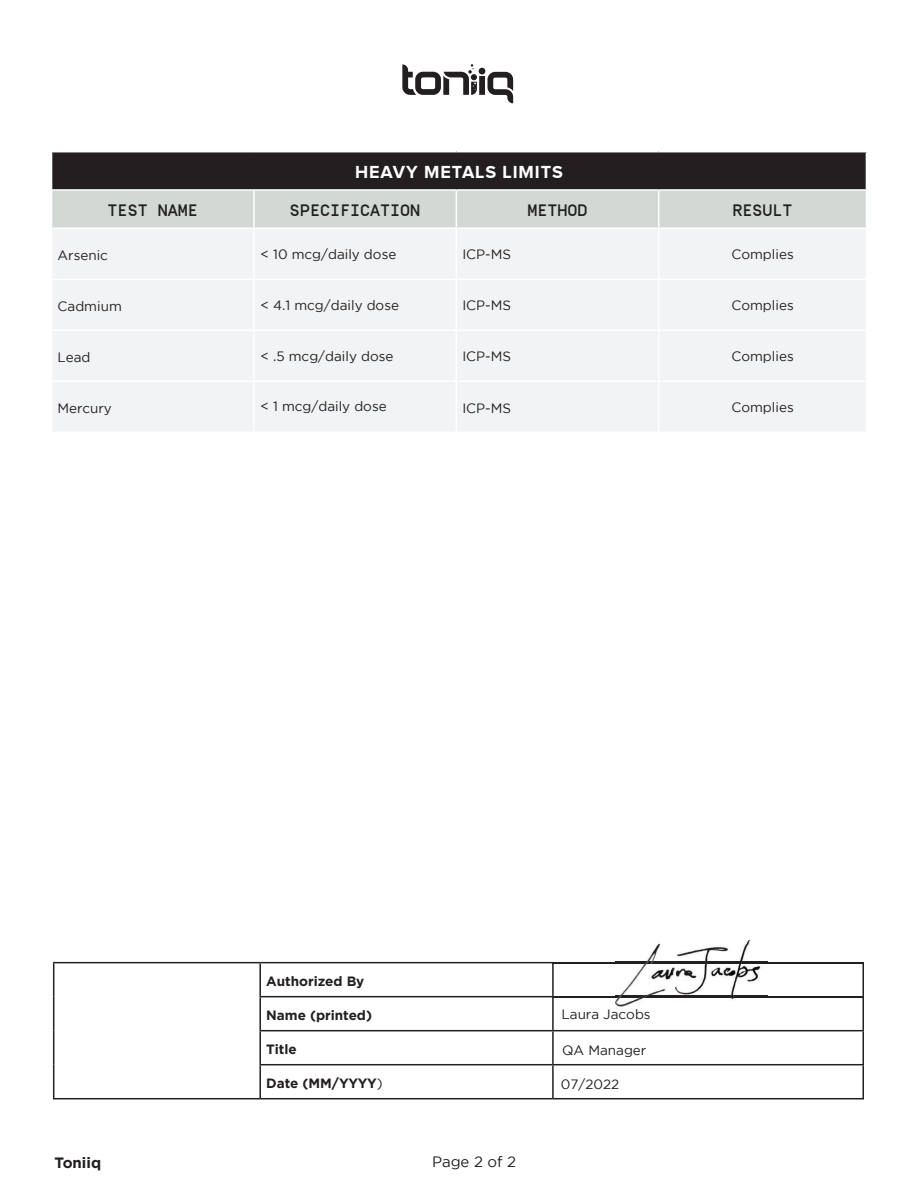
<style>
.page{position:relative;width:918px;height:1188px;background:#fff}
.page>*{position:absolute;margin:0;border:0;box-sizing:border-box;transform-origin:0 0}
.t1{font:700 18px "Proxima Nova A";letter-spacing:.05em;color:#fff}
.t2{font:500 16.5px "Simplon Mono Trial";color:#231f20}
.t3{font:15px "Gotham";color:#231f20}
.t4{font:700 15px "Gotham";color:#231f20}
.t5{font:13.5px "Gotham";color:#211f1f}
.t6{font:700 13.5px "Gotham";color:#231f20}
.t7{font:13.5px "Gotham";color:#241f21}
.t8{font:13.5px "Gotham";color:#231f20}
.s1{font-weight:400}
</style>
<div class="page">
<svg style="left:54px;top:963px;width:808px;height:135px"></svg>
<hr style="left:862px;top:1065px;width:2px;height:33px;background:#231f20">
<hr style="left:553px;top:1098px;width:311px;height:1px;background:#231f20">
<hr style="left:53px;top:962px;width:207px;height:1px;background:#231f20">
<hr style="left:53px;top:963px;width:1px;height:34px;background:#231f20">
<hr style="left:53px;top:997px;width:1px;height:34px;background:#231f20">
<hr style="left:53px;top:1031px;width:1px;height:34px;background:#231f20">
<hr style="left:53px;top:1065px;width:1px;height:33px;background:#231f20">
<hr style="left:53px;top:1098px;width:207px;height:1px;background:#231f20">
<hr style="left:259px;top:1065px;width:2px;height:33px;background:#231f20">
<hr style="left:552px;top:1065px;width:2px;height:33px;background:#231f20">
<hr style="left:260px;top:1098px;width:293px;height:1px;background:#231f20">
<hr style="left:260px;top:962px;width:293px;height:1px;background:#231f20">
<hr style="left:259px;top:963px;width:2px;height:33px;background:#231f20">
<hr style="left:552px;top:997px;width:2px;height:33px;background:#231f20">
<hr style="left:259px;top:1031px;width:2px;height:33px;background:#231f20">
<hr style="left:259px;top:1064px;width:294px;height:1px;background:#231f20">
<hr style="left:553px;top:962px;width:311px;height:1px;background:#231f20">
<hr style="left:552px;top:963px;width:2px;height:33px;background:#231f20">
<hr style="left:862px;top:963px;width:2px;height:33px;background:#231f20">
<hr style="left:259px;top:996px;width:294px;height:1px;background:#231f20">
<hr style="left:259px;top:997px;width:2px;height:33px;background:#231f20">
<hr style="left:553px;top:996px;width:311px;height:1px;background:#231f20">
<hr style="left:862px;top:997px;width:2px;height:33px;background:#231f20">
<hr style="left:259px;top:1030px;width:294px;height:1px;background:#231f20">
<hr style="left:553px;top:1030px;width:311px;height:1px;background:#231f20">
<hr style="left:552px;top:1031px;width:2px;height:33px;background:#231f20">
<hr style="left:862px;top:1031px;width:2px;height:33px;background:#231f20">
<hr style="left:553px;top:1064px;width:311px;height:1px;background:#231f20">
<svg style="left:402px;top:64px;width:111px;height:39px"></svg>
<div style="left:52px;top:152px;width:814px;height:38px;background:#231f20"></div>
<div style="left:52px;top:191px;width:814px;height:36px;background:#d2d9d4"></div>
<div style="left:53px;top:229px;width:812px;height:202px;background:#f2f3f4"></div>
<hr style="left:658px;top:191px;width:1px;height:36px;background:#fff">
<hr style="left:51px;top:189px;width:203px;height:2px;background:#fff">
<hr style="left:254px;top:189px;width:202px;height:2px;background:#fff">
<hr style="left:253px;top:191px;width:2px;height:36px;background:#fff">
<hr style="left:456px;top:189px;width:203px;height:2px;background:#fff">
<hr style="left:456px;top:191px;width:1px;height:36px;background:#fff">
<hr style="left:659px;top:189px;width:208px;height:2px;background:#fff">
<hr style="left:253px;top:229px;width:2px;height:50px;background:#fff">
<hr style="left:456px;top:229px;width:1px;height:50px;background:#fff">
<hr style="left:456px;top:280px;width:1px;height:50px;background:#fff">
<hr style="left:456px;top:331px;width:1px;height:50px;background:#fff">
<hr style="left:456px;top:382px;width:1px;height:50px;background:#fff">
<hr style="left:456px;top:279px;width:202px;height:1px;background:#fff">
<hr style="left:456px;top:330px;width:203px;height:1px;background:#fff">
<hr style="left:456px;top:381px;width:203px;height:1px;background:#fff">
<hr style="left:658px;top:229px;width:1px;height:50px;background:#fff">
<hr style="left:658px;top:280px;width:1px;height:50px;background:#fff">
<hr style="left:658px;top:331px;width:1px;height:50px;background:#fff">
<hr style="left:658px;top:382px;width:1px;height:50px;background:#fff">
<hr style="left:51px;top:279px;width:202px;height:1px;background:#fff">
<hr style="left:253px;top:280px;width:2px;height:50px;background:#fff">
<hr style="left:253px;top:279px;width:203px;height:1px;background:#fff">
<hr style="left:658px;top:279px;width:209px;height:1px;background:#fff">
<hr style="left:51px;top:330px;width:202px;height:1px;background:#fff">
<hr style="left:659px;top:330px;width:208px;height:1px;background:#fff">
<hr style="left:51px;top:381px;width:202px;height:1px;background:#fff">
<hr style="left:253px;top:331px;width:2px;height:50px;background:#fff">
<hr style="left:253px;top:382px;width:2px;height:50px;background:#fff">
<hr style="left:253px;top:330px;width:203px;height:1px;background:#fff">
<hr style="left:253px;top:381px;width:203px;height:1px;background:#fff">
<hr style="left:659px;top:381px;width:208px;height:1px;background:#fff">
<img style="left:615px;top:940px;width:152px;height:71px">
<img style="left:615px;top:962px;width:152px;height:2px">
<img style="left:615px;top:996px;width:152px;height:1px">
<h1 class="t1" style="left:355px;top:162px;width:209px">HEAVY METALS LIMITS</h1>
<p class="t2" style="left:108px;top:204px;width:92px">TEST NAME</p>
<p class="t2" style="left:290px;top:204px;width:132px">SPECIFICATION</p>
<p class="t2" style="left:527px;top:204px;width:62px">METHOD</p>
<p class="t2" style="left:732px;top:204px;width:62px">RESULT</p>
<p class="t8" style="left:58px;top:248px;width:52px">Arsenic</p>
<p class="t8" style="left:58px;top:299px;width:66px">Cadmium</p>
<p class="t8" style="left:58px;top:350px;width:34px">Lead</p>
<p class="t8" style="left:58px;top:401px;width:56px">Mercury</p>
<p class="t5" style="left:261px;top:247px;width:137px">&lt; 10 mcg/daily dose</p>
<p class="t5" style="left:261px;top:297px;width:140px">&lt; 4.1 mcg/daily dose</p>
<p class="t5" style="left:261px;top:349px;width:134px">&lt; .5 mcg/daily dose</p>
<p class="t5" style="left:261px;top:399px;width:128px">&lt; 1 mcg/daily dose</p>
<p class="t5" style="left:462px;top:247px;width:50px">ICP-MS</p>
<p class="t5" style="left:462px;top:298px;width:50px">ICP-MS</p>
<p class="t5" style="left:462px;top:348px;width:50px">ICP-MS</p>
<p class="t5" style="left:462px;top:401px;width:50px">ICP-MS</p>
<p class="t7" style="left:731px;top:247px;width:64px">Complies</p>
<p class="t7" style="left:731px;top:298px;width:64px">Complies</p>
<p class="t7" style="left:731px;top:349px;width:64px">Complies</p>
<p class="t7" style="left:731px;top:400px;width:64px">Complies</p>
<p class="t6" style="left:266px;top:973px;width:100px">Authorized By</p>
<p class="t6" style="left:266px;top:1007px;width:107px">Name (printed)</p>
<p class="t6" style="left:266px;top:1041px;width:32px">Title</p>
<p class="t6" style="left:266px;top:1075px;width:118px">Date (MM/YYYY<span class="s1">)</span></p>
<p class="t4" style="left:55px;top:1154px;width:48px">Toniiq</p>
<p class="t3" style="left:432px;top:1153px;width:86px">Page 2 of 2</p>
<p class="t7" style="left:562px;top:1007px;width:91px">Laura Jacobs</p>
<p class="t5" style="left:562px;top:1043px;width:86px">QA Manager</p>
<p class="t5" style="left:561px;top:1077px;width:60px">07/2022</p>
</div>
